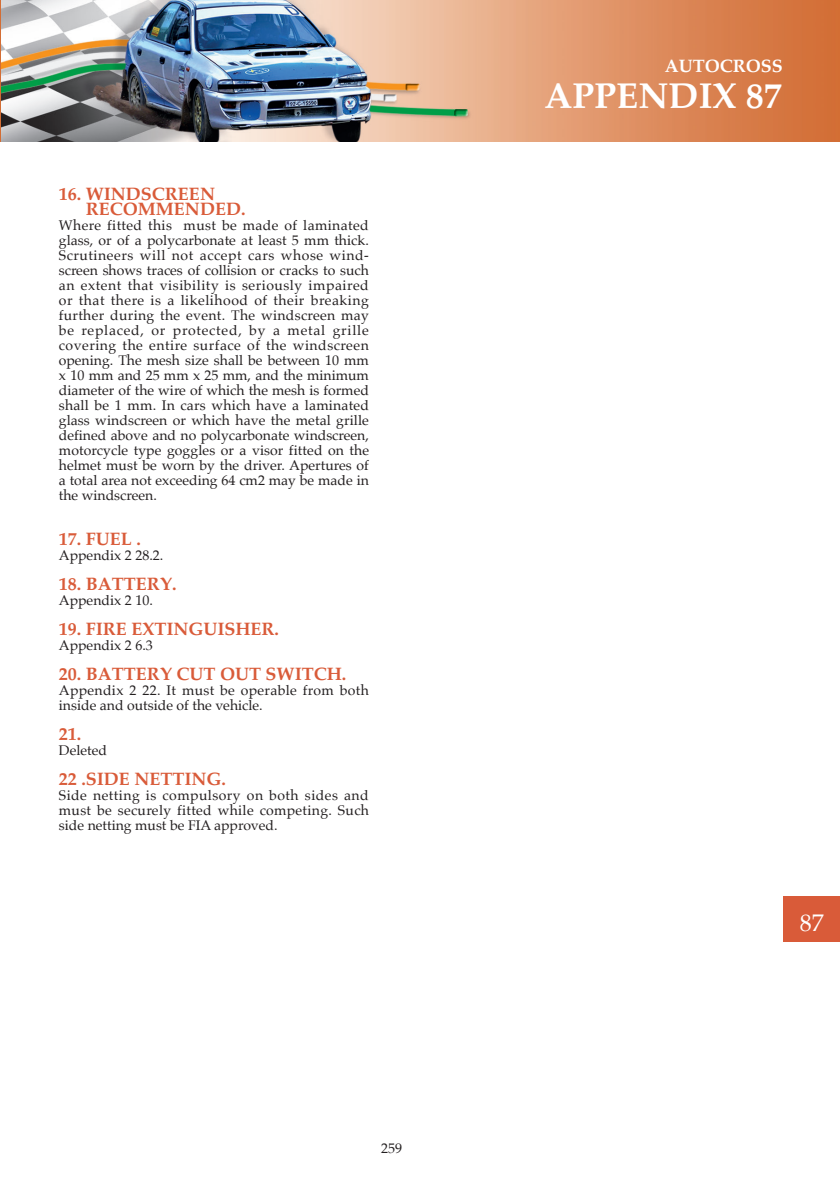
<style>
.page{position:relative;width:840px;height:1191px;background:#fff}
.page>*{position:absolute;margin:0;border:0;box-sizing:border-box;transform-origin:0 0}
.t1{font:700 36px "Palatino";color:#fff}
.t2{font:24px "Palatino";color:#fff}
.t3{font:700 18px/15px "Palatino";color:#d95b39}
.t4{font:700 18px "Palatino";color:#fff}
.t5{font:14px/15px "Palatino";color:#231f20;text-align:justify}
.t6{font:14px/15px "Palatino";letter-spacing:.025em;color:#231f20}
</style>
<div class="page">
<div style="left:782px;top:896px;width:57px;height:45px;background:#d95b39"></div>
<img style="left:0;top:0;width:839px;height:142px">
<p class="t3" style="left:86px;top:186px;width:161px;text-indent:-27px">16. WINDSCREEN<br>RECOMMENDED.</p>
<p class="t5" style="left:59px;top:218px;width:311px">Where fitted this must be made of laminated glass, or of a polycarbonate at least 5 mm thick.<br>Scrutineers will not accept cars whose wind&shy;screen shows traces of collision or cracks to such an extent that visibility is seriously impaired or that there is a likelihood of their breaking further during the event. The windscreen may be replaced, or protected, by a metal grille covering the entire surface of the windscreen opening. The mesh size shall be between 10 mm x 10 mm and 25 mm x 25 mm, and the minimum diameter of the wire of which the mesh is formed shall be 1 mm. In cars which have a laminated glass windscreen or which have the metal grille defined above and no polycarbonate windscreen, motorcycle type goggles or a visor fitted on the helmet must be worn by the driver. Apertures of a total area not exceeding 64 cm2 may be made in the windscreen.</p>
<p class="t3" style="left:59px;top:531px;width:84px">17. FUEL .</p>
<p class="t5" style="left:59px;top:548px;width:106px">Appendix 2 28.2.</p>
<p class="t3" style="left:59px;top:576px;width:119px">18. BATTERY.</p>
<p class="t5" style="left:59px;top:593px;width:95px">Appendix 2 10.</p>
<p class="t3" style="left:59px;top:621px;width:221px">19. FIRE EXTINGUISHER.</p>
<p class="t5" style="left:59px;top:638px;width:95px">Appendix 2 6.3</p>
<p class="t3" style="left:59px;top:666px;width:289px">20. BATTERY CUT OUT SWITCH.</p>
<p class="t6" style="left:59px;top:683px;width:311px">Appendix 2 22. It must be operable from both inside and outside of the vehicle.</p>
<p class="t3" style="left:59px;top:726px;width:24px">21.</p>
<p class="t5" style="left:59px;top:743px;width:50px">Deleted</p>
<p class="t3" style="left:59px;top:771px;width:168px">22 .SIDE NETTING.</p>
<p class="t5" style="left:59px;top:788px;width:311px">Side netting is compulsory on both sides and must be securely fitted while competing. Such side netting must be FIA approved.</p>
<p class="t5" style="left:381px;top:1141px;width:22px">259</p>
<p class="t4" style="left:664px;top:50px;width:119px">AUTOCROSS</p>
<h1 class="t1" style="left:544px;top:65px;width:238px">APPENDIX 87</h1>
<h2 class="t2" style="left:799px;top:903px;width:25px">87</h2>
</div>
